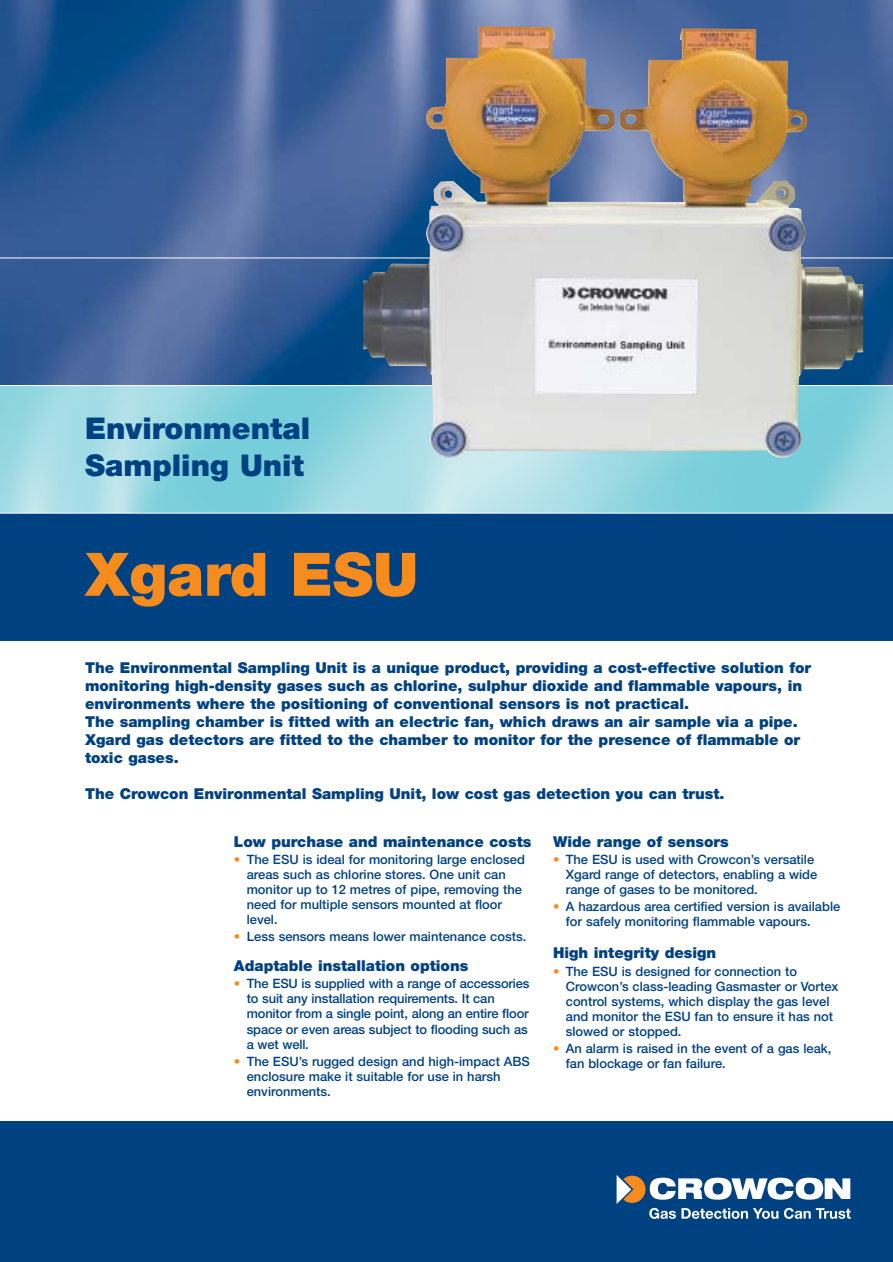
<style>
.page{position:relative;width:893px;height:1262px;background:#fff}
.page>*{position:absolute;margin:0;border:0;box-sizing:border-box;transform-origin:0 0}
.t1{font:900 60px "Helvetica Neue";color:#f68b1e}
.t2{font:900 30px/37.5px "Helvetica Neue";color:#004181}
.t3{font:900 15px/18px "Helvetica Neue";color:#004181}
.t4{font:500 12.9px/15px "Helvetica Neue";color:#004181}
.s1{color:#f68b1e}
</style>
<div class="page">
<img style="left:0;top:0;width:892px;height:385px">
<svg style="left:0;top:386px;width:892px;height:127px;background:#97d8e1"></svg>
<hr style="left:0;top:257px;width:892px;height:1px;background:#fff">
<div style="left:0;top:513px;width:892px;height:128px;background:#004181"></div>
<hr style="left:0;top:513px;width:892px;height:1px;background:#fff">
<div style="left:0;top:1121px;width:892px;height:140px;background:#004181"></div>
<svg style="left:616px;top:1175px;width:234px;height:43px"></svg>
<img style="left:363px;top:26px;width:500px;height:432px">
<h2 class="t2" style="left:85px;top:412px;width:227px">Environmental<br>Sampling Unit</h2>
<h1 class="t1" style="left:85px;top:553px;width:335px">Xgard ESU</h1>
<p class="t3" style="left:85px;top:659px;width:727px">The Environmental Sampling Unit is a unique product, providing a cost-effective solution for monitoring high-density gases such as chlorine, sulphur dioxide and flammable vapours, in environments where the positioning of conventional sensors is not practical.<br>The sampling chamber is fitted with an electric fan, which draws an air sample via a pipe.<br>Xgard gas detectors are fitted to the chamber to monitor for the presence of flammable or toxic gases.</p>
<p class="t3" style="left:85px;top:785px;width:641px">The Crowcon Environmental Sampling Unit, low cost gas detection you can trust.</p>
<p class="t3" style="left:234px;top:834px;width:299px">Low purchase and maintenance costs</p>
<p class="t4" style="left:247px;top:853px;width:280px;text-indent:-13px"><span class="s1">•</span> The ESU is ideal for monitoring large enclosed areas such as chlorine stores. One unit can monitor up to 12 metres of pipe, removing the need for multiple sensors mounted at floor level.</p>
<p class="t4" style="left:234px;top:930px;width:294px"><span class="s1">•</span> Less sensors means lower maintenance costs.</p>
<p class="t3" style="left:234px;top:958px;width:236px">Adaptable installation options</p>
<p class="t4" style="left:247px;top:977px;width:284px;text-indent:-13px"><span class="s1">•</span> The ESU is supplied with a range of accessories to suit any installation requirements. It can monitor from a single point, along an entire floor space or even areas subject to flooding such as a wet well.</p>
<p class="t4" style="left:247px;top:1054px;width:285px;text-indent:-13px"><span class="s1">•</span> The ESU’s rugged design and high-impact ABS enclosure make it suitable for use in harsh environments.</p>
<p class="t3" style="left:553px;top:834px;width:177px">Wide range of sensors</p>
<p class="t4" style="left:566px;top:853px;width:253px;text-indent:-13px"><span class="s1">•</span> The ESU is used with Crowcon’s versatile<br>Xgard range of detectors, enabling a wide range of gases to be monitored.</p>
<p class="t4" style="left:566px;top:900px;width:276px;text-indent:-13px"><span class="s1">•</span> A hazardous area certified version is available for safely monitoring flammable vapours.</p>
<p class="t3" style="left:553px;top:945px;width:165px">High integrity design</p>
<p class="t4" style="left:566px;top:964px;width:274px;text-indent:-13px"><span class="s1">•</span> The ESU is designed for connection to Crowcon’s class-leading Gasmaster or Vortex control systems, which display the gas level and monitor the ESU fan to ensure it has not slowed or stopped.</p>
<p class="t4" style="left:566px;top:1041px;width:267px;text-indent:-13px"><span class="s1">•</span> An alarm is raised in the event of a gas leak, fan blockage or fan failure.</p>
</div>
